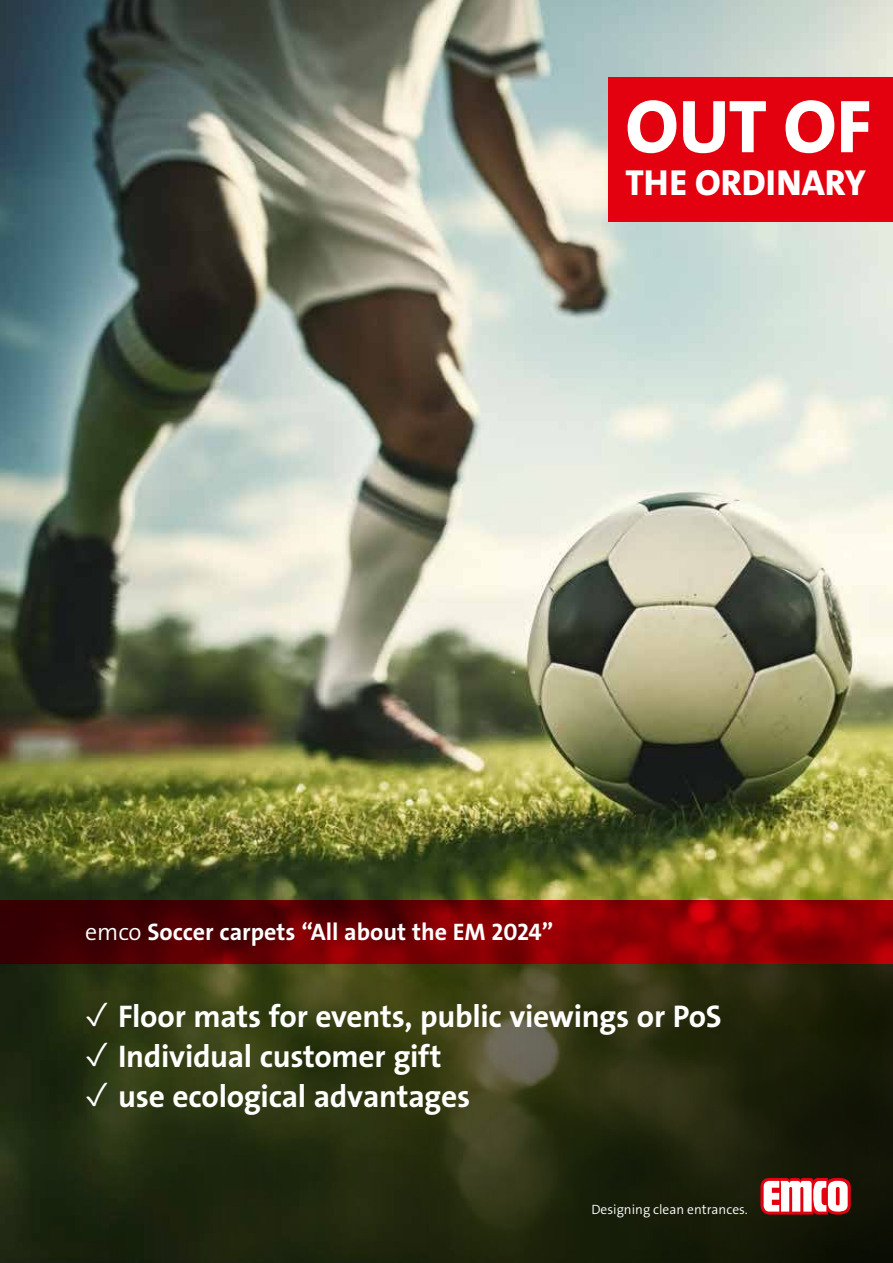
<style>
.page{position:relative;width:893px;height:1263px;background:#fff}
.page>*{position:absolute;margin:0;border:0;box-sizing:border-box;transform-origin:0 0}
.t1{font:800 75.6px "The Sans Os F";color:#fff}
.t2{font:800 36.45px "The Sans Os F";color:#fff}
.t3{font:700 31.5px "The Sans Os F";letter-spacing:-.01em;color:#fff}
.t4{font:700 24px "The Sans Os F";color:#fff}
.t5{font:300 13.5px "The Sans Os F";color:#fff}
.s1{font-weight:300}
</style>
<div class="page">
<img style="left:0;top:0;width:893px;height:900px">
<svg style="left:0;top:964px;width:893px;height:299px;background:#272d10"></svg>
<svg style="left:760px;top:1178px;width:91px;height:36px"></svg>
<svg style="left:0;top:900px;width:893px;height:64px;background:#720003"></svg>
<div style="left:608px;top:78px;width:285px;height:144px;background:#e3000f"></div>
<h1 class="t1" style="left:625px;top:78px;width:248px">OUT OF</h1>
<p class="t2" style="left:625px;top:160px;width:242px">THE ORDINARY</p>
<p class="t4" style="left:85px;top:916px;width:470px"><span class="s1">emco</span> Soccer carpets “All about the EM 2024”</p>
<p class="t3" style="left:85px;top:996px;width:638px">✓ Floor mats for events, public viewings or PoS</p>
<p class="t3" style="left:85px;top:1036px;width:358px">✓ Individual customer gift</p>
<p class="t3" style="left:85px;top:1076px;width:387px">✓ use ecological advantages</p>
<p class="t5" style="left:591px;top:1201px;width:158px">Designing clean entrances.</p>
</div>
